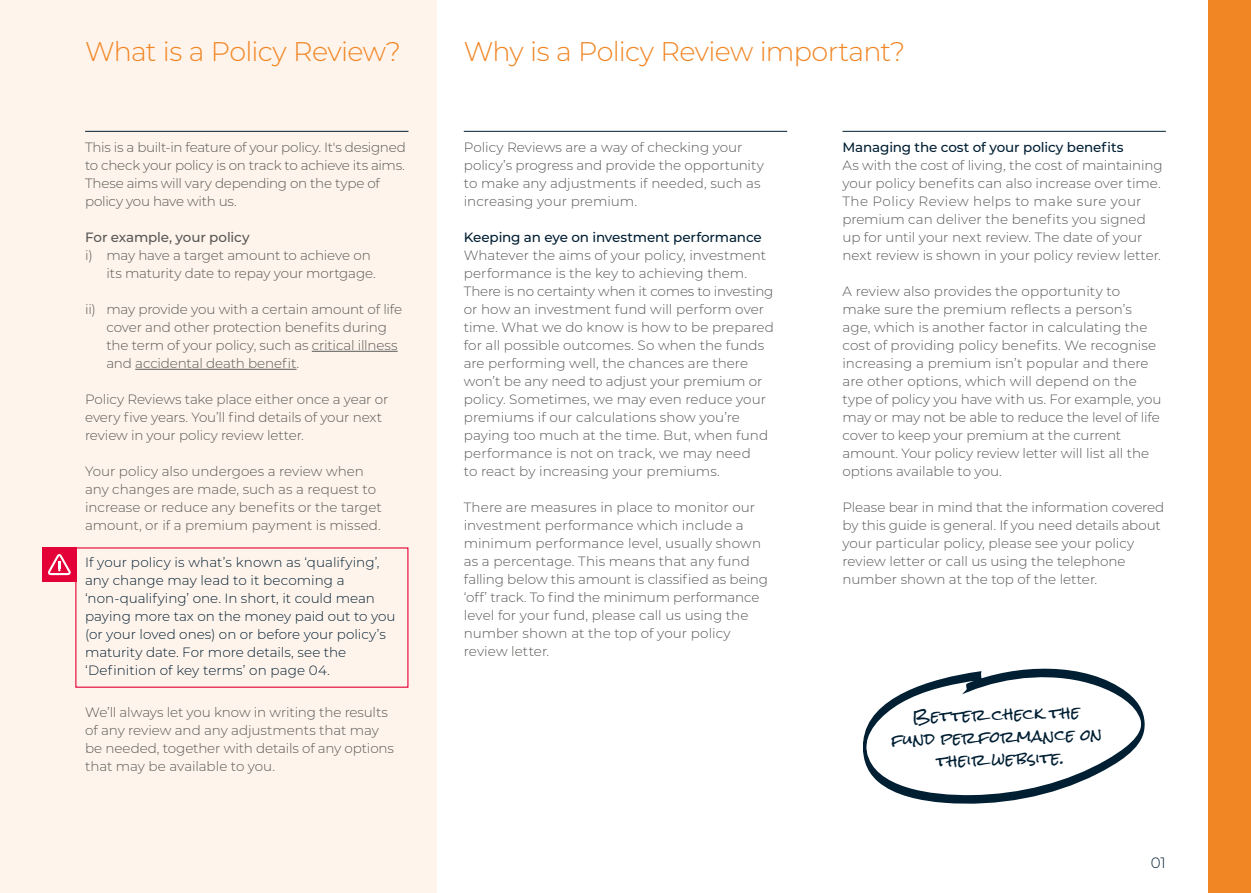
<style>
.page{position:relative;width:1251px;height:893px;background:#fff}
.page>*{position:absolute;margin:0;border:0;box-sizing:border-box;transform-origin:0 0}
.t1{font:300 27px "Montserrat";letter-spacing:-.03em;color:#f18625}
.t2{font:15px/22.5px "Rock Salt";color:#001f33;text-align:center}
.t3{font:300 15px "Montserrat";color:#001f33}
.t4{font:300 13.5px/18px "Montserrat";letter-spacing:-.005em;color:#575756}
.t5{font:300 13.5px/18px "Montserrat";color:#001f33}
.t6{font:500 13.5px "Montserrat";letter-spacing:-.01em;color:#001f33}
.t7{font:500 13.5px "Montserrat";letter-spacing:-.01em;color:#575756}
</style>
<div class="page">
<div style="left:0;top:0;width:436px;height:893px;background:#fff4eb"></div>
<hr style="left:463px;top:131px;width:324px;height:1px;background:#001f33">
<hr style="left:842px;top:131px;width:323px;height:1px;background:#001f33">
<svg style="left:863px;top:668px;width:282px;height:136px"></svg>
<div style="left:1208px;top:0;width:42px;height:893px;background:#f18625"></div>
<hr style="left:1250px;top:0;width:1px;height:893px;background:#f0f7f2">
<hr style="left:85px;top:131px;width:323px;height:1px;background:#001f33">
<hr style="left:312px;top:351px;width:85px;height:1px;background:#575756">
<hr style="left:135px;top:369px;width:161px;height:1px;background:#575756">
<div style="left:42px;top:547px;width:34px;height:35px;background:#e40138"></div>
<svg style="left:48px;top:554px;width:23px;height:21px"></svg>
<h1 class="t1" style="left:85px;top:34px;width:317px">What is a Policy Review?</h1>
<h1 class="t1" style="left:463px;top:34px;width:443px">Why is a Policy Review important?</h1>
<p class="t4" style="left:85px;top:138px;width:322px">This is a built-in feature of your policy. It's designed to check your policy is on track to achieve its aims.<br>These aims will vary depending on the type of policy you have with us.</p>
<p class="t7" style="left:85px;top:228px;width:166px">For example, your policy</p>
<p class="t4" style="left:106px;top:246px;width:271px;text-indent:-21px">i) may have a target amount to achieve on its maturity date to repay your mortgage.</p>
<p class="t4" style="left:106px;top:300px;width:297px;text-indent:-21px">ii) may provide you with a certain amount of life cover and other protection benefits during the term of your policy, such as critical illness and accidental death benefit.</p>
<p class="t4" style="left:85px;top:390px;width:305px">Policy Reviews take place either once a year or every five years. You’ll find details of your next review in your policy review letter.</p>
<p class="t4" style="left:85px;top:462px;width:298px">Your policy also undergoes a review when any changes are made, such as a request to increase or reduce any benefits or the target amount, or if a premium payment is missed.</p>
<p class="t5" style="left:85px;top:553px;width:312px">If your policy is what’s known as ‘qualifying’, any change may lead to it becoming a ‘non-qualifying’ one. In short, it could mean paying more tax on the money paid out to you (or your loved ones) on or before your policy’s maturity date. For more details, see the ‘Definition of key terms’ on page 04.</p>
<p class="t4" style="left:85px;top:703px;width:310px">We’ll always let you know in writing the results of any review and any adjustments that may be needed, together with details of any options that may be available to you.</p>
<p class="t4" style="left:463px;top:138px;width:301px">Policy Reviews are a way of checking your policy’s progress and provide the opportunity to make any adjustments if needed, such as increasing your premium.</p>
<p class="t6" style="left:463px;top:228px;width:299px">Keeping an eye on investment performance</p>
<p class="t4" style="left:463px;top:246px;width:311px">Whatever the aims of your policy, investment performance is the key to achieving them.<br>There is no certainty when it comes to investing or how an investment fund will perform over time. What we do know is how to be prepared for all possible outcomes. So when the funds are performing well, the chances are there won’t be any need to adjust your premium or policy. Sometimes, we may even reduce your premiums if our calculations show you’re paying too much at the time. But, when fund performance is not on track, we may need<br>to react by increasing your premiums.</p>
<p class="t4" style="left:463px;top:498px;width:306px">There are measures in place to monitor our investment performance which include a minimum performance level, usually shown as a percentage. This means that any fund falling below this amount is classified as being ‘off’ track. To find the minimum performance level for your fund, please call us using the number shown at the top of your policy review letter.</p>
<p class="t6" style="left:842px;top:138px;width:282px">Managing the cost of your policy benefits</p>
<p class="t4" style="left:842px;top:156px;width:321px">As with the cost of living, the cost of maintaining your policy benefits can also increase over time.<br>The Policy Review helps to make sure your premium can deliver the benefits you signed up for until your next review. The date of your next review is shown in your policy review letter.</p>
<p class="t4" style="left:842px;top:282px;width:320px">A review also provides the opportunity to make sure the premium reflects a person’s age, which is another factor in calculating the cost of providing policy benefits. We recognise increasing a premium isn’t popular and there are other options, which will depend on the type of policy you have with us. For example, you may or may not be able to reduce the level of life cover to keep your premium at the current amount. Your policy review letter will list all the options available to you.</p>
<p class="t4" style="left:842px;top:498px;width:323px">Please bear in mind that the information covered by this guide is general. If you need details about your particular policy, please see your policy review letter or call us using the telephone number shown at the top of the letter.</p>
<p class="t2" style="left:890px;top:708px;width:212px;rotate:-2deg">Better check the fund per formance on their website.</p>
<p class="t3" style="left:1150px;top:853px;width:16px">01</p>
</div>
